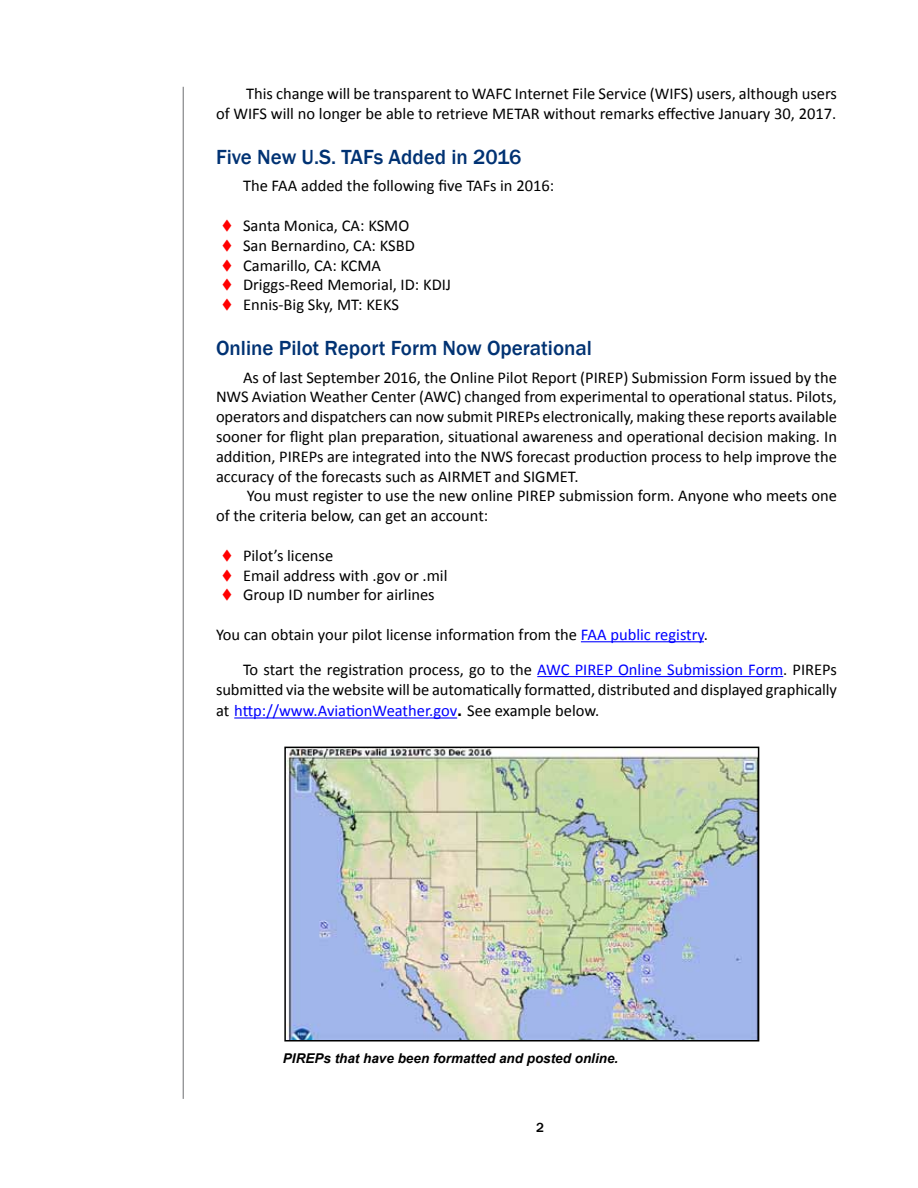
<style>
.page{position:relative;width:918px;height:1188px;background:#fff}
.page>*{position:absolute;margin:0;border:0;box-sizing:border-box;transform-origin:0 0}
.t1{font:500 21px "Franklin Gothic";color:#003273}
.t2{font:16.5px/19.8px "Calibri";color:#000}
.t3{font:italic 700 13.5px "Arial";color:#000}
.t4{font:500 13.5px "Franklin Gothic";color:#000}
.s1{color:#00f}
.s2{font-family:"Arial";font-weight:700;font-size:18px}
</style>
<div class="page">
<hr style="left:183px;top:87px;width:1px;height:1012px;background:#6d6e71">
<hr style="left:581px;top:641px;width:123px;height:1px;background:#00f">
<hr style="left:537px;top:676px;width:246px;height:1px;background:#00f">
<hr style="left:234px;top:717px;width:223px;height:2px;background:#00f">
<img style="left:287px;top:750px;width:469px;height:289px">
<div style="left:284px;top:747px;width:475px;height:295px;border:2px solid #000"></div>
<p class="t2" style="left:216px;top:84px;width:622px;text-align:right">This change will be transparent to WAFC Internet File Service (WIFS) users, although users<br>of WIFS will no longer be able to retrieve METAR without remarks effective January 30, 2017.</p>
<p class="t1" style="left:216px;top:144px;width:307px">Five New U.S. TAFs Added in 2016</p>
<p class="t2" style="left:243px;top:176px;width:313px">The FAA added the following five TAFs in 2016:</p>
<p class="t2" style="left:243px;top:216px;width:210px">Santa Monica, CA: KSMO<br>San Bernardino, CA: KSBD<br>Camarillo, CA: KCMA<br>Driggs-Reed Memorial, ID: KDIJ<br>Ennis-Big Sky, MT: KEKS</p>
<p class="t1" style="left:216px;top:335px;width:378px">Online Pilot Report Form Now Operational</p>
<p class="t2" style="left:216px;top:367px;width:622px;text-align:justify;text-indent:27px">As of last September 2016, the Online Pilot Report (PIREP) Submission Form issued by the NWS Aviation Weather Center (AWC) changed from experimental to operational status. Pilots, operators and dispatchers can now submit PIREPs electronically, making these reports available sooner for flight plan preparation, situational awareness and operational decision making. In addition, PIREPs are integrated into the NWS forecast production process to help improve the accuracy of the forecasts such as AIRMET and SIGMET.</p>
<p class="t2" style="left:216px;top:486px;width:622px;text-indent:31px">You must register to use the new online PIREP submission form. Anyone who meets one of the criteria below, can get an account:</p>
<p class="t2" style="left:243px;top:545px;width:206px">Pilot’s license<br>Email address with .gov or .mil<br>Group ID number for airlines</p>
<p class="t2" style="left:243px;top:617px;width:596px;line-height:34.8px;text-indent:-27px">You can obtain your pilot license information from the <span class="s1">FAA public registry</span>.<br>To start the registration process, go to the <span class="s1">AWC PIREP Online Submission Form</span>. PIREPs</p>
<p class="t2" style="left:216px;top:678px;width:623px;line-height:21.6px">submitted via the website will be automatically formatted, distributed and displayed graphically at <span class="s1">http://www.AviationWeather.gov</span><span class="s2">.</span> See example below.</p>
<p class="t3" style="left:283px;top:1049px;width:337px">PIREPs that have been formatted and posted online.</p>
<p class="t4" style="left:536px;top:1119px;width:9px">2</p>
</div>
